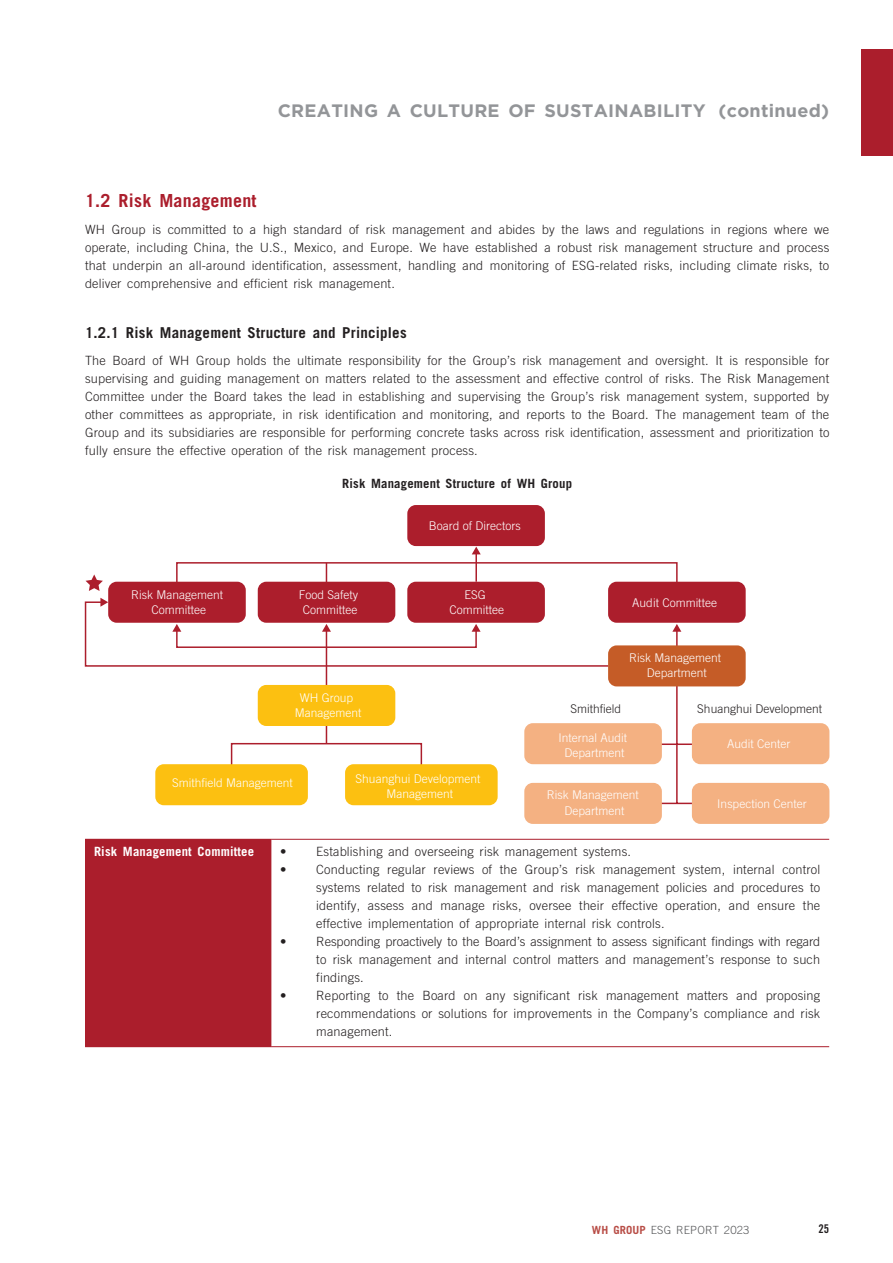
<style>
.page{position:relative;width:893px;height:1263px;background:#fff}
.page>*{position:absolute;margin:0;border:0;box-sizing:border-box;transform-origin:0 0}
.t1{font:700 18px "Gotham";letter-spacing:.015em;color:#939598}
._03_H1{font:700 18px "Trade Gothic LT Std";letter-spacing:.015em;color:#ab1e2c}
._04___H2{font:700 15px "Trade Gothic LT Std";letter-spacing:.015em;color:#231f20}
._01_Body_Text{font:300 12.75px/18px "Trade Gothic LT Std";letter-spacing:.015em;color:#231f20;text-align:justify}
._01_Body_Text-2{font:700 12.75px "Trade Gothic LT Std";letter-spacing:.015em;color:#231f20}
._01_Body_Text-3{font:700 12.75px "Trade Gothic LT Std";letter-spacing:.015em;color:#fff}
.t2{font:300 12px/15px "Trade Gothic LT Std";color:#fff;text-align:center}
.t3{font:300 12px "Trade Gothic LT Std";color:#231f20}
.t4{font:12px "Trade Gothic LT Std Bd Cn 20";color:#231f20}
.t5{font:300 11.25px "Trade Gothic LT Std";letter-spacing:.015em;color:#57585a}
.s1{font-weight:700;color:#b84d46}
</style>
<div class="page">
<div style="left:861px;top:49px;width:32px;height:106px;background:#ab1e2c"></div>
<hr style="left:661px;top:803px;width:32px;height:1px;background:#ac1e2c">
<hr style="left:661px;top:743px;width:32px;height:2px;background:#ac1e2c">
<hr style="left:676px;top:630px;width:2px;height:173px;background:#ac1e2c">
<svg style="left:678px;top:626px;width:3px;height:6px"></svg>
<svg style="left:175px;top:562px;width:503px;height:206px"></svg>
<div style="left:407px;top:505px;width:138px;height:41px;background:#ac1e2c;border-radius:9px"></div>
<div style="left:608px;top:582px;width:138px;height:41px;background:#ac1e2c;border-radius:9px"></div>
<div style="left:608px;top:645px;width:138px;height:41px;background:#c55c27;border-radius:9px"></div>
<div style="left:524px;top:723px;width:138px;height:41px;background:#f4b182;border-radius:9px"></div>
<div style="left:524px;top:783px;width:138px;height:41px;background:#f4b182;border-radius:9px"></div>
<div style="left:692px;top:723px;width:137px;height:41px;background:#f4b182;border-radius:9px"></div>
<div style="left:692px;top:783px;width:137px;height:41px;background:#f4b182;border-radius:9px"></div>
<svg style="left:85px;top:598px;width:525px;height:69px"></svg>
<svg style="left:326px;top:563px;width:1px;height:19px"></svg>
<div style="left:155px;top:764px;width:153px;height:41px;background:#fcc011;border-radius:9px"></div>
<div style="left:345px;top:764px;width:153px;height:41px;background:#fcc011;border-radius:9px"></div>
<div style="left:258px;top:685px;width:137px;height:41px;background:#fcc011;border-radius:9px"></div>
<div style="left:108px;top:582px;width:138px;height:41px;background:#ac1e2c;border-radius:9px"></div>
<div style="left:258px;top:582px;width:137px;height:41px;background:#ac1e2c;border-radius:9px"></div>
<div style="left:407px;top:582px;width:138px;height:41px;background:#ac1e2c;border-radius:9px"></div>
<hr style="left:475px;top:553px;width:2px;height:29px;background:#ac1e2c">
<svg style="left:472px;top:547px;width:9px;height:7px"></svg>
<svg style="left:86px;top:574px;width:17px;height:17px"></svg>
<div style="left:85px;top:839px;width:186px;height:208px;background:#ab1e2c"></div>
<hr style="left:271px;top:840px;width:1px;height:206px;background:#ab1e2c">
<hr style="left:271px;top:839px;width:558px;height:1px;background:#ab1e2c">
<hr style="left:271px;top:1046px;width:558px;height:1px;background:#ab1e2c">
<h1 class="t1" style="left:278px;top:98px;width:553px">CREATING A CULTURE OF SUSTAINABILITY (continued)</h1>
<p class="_03_H1" style="left:85px;top:190px;width:173px">1.2 Risk Management</p>
<p class="_01_Body_Text" style="left:85px;top:220px;width:746px">WH Group is committed to a high standard of risk management and abides by the laws and regulations in regions where we operate, including China, the U.S., Mexico, and Europe. We have established a robust risk management structure and process that underpin an all-around identification, assessment, handling and monitoring of ESG-related risks, including climate risks, to deliver comprehensive and efficient risk management.</p>
<p class="_04___H2" style="left:85px;top:324px;width:323px">1.2.1 Risk Management Structure and Principles</p>
<p class="_01_Body_Text" style="left:85px;top:351px;width:746px">The Board of WH Group holds the ultimate responsibility for the Group’s risk management and oversight. It is responsible for supervising and guiding management on matters related to the assessment and effective control of risks. The Risk Management Committee under the Board takes the lead in establishing and supervising the Group’s risk management system, supported by other committees as appropriate, in risk identification and monitoring, and reports to the Board. The management team of the Group and its subsidiaries are responsible for performing concrete tasks across risk identification, assessment and prioritization to fully ensure the effective operation of the risk management process.</p>
<p class="_01_Body_Text-2" style="left:342px;top:475px;width:231px">Risk Management Structure of WH Group</p>
<p class="t2" style="left:131px;top:587px;width:94px">Risk Management<br>Committee</p>
<p class="t2" style="left:299px;top:587px;width:61px">Food Safety<br>Committee</p>
<p class="t2" style="left:295px;top:690px;width:68px">WH Group<br>Management</p>
<p class="t2" style="left:429px;top:518px;width:94px">Board of Directors</p>
<p class="t2" style="left:449px;top:587px;width:56px">ESG<br>Committee</p>
<p class="t2" style="left:172px;top:775px;width:122px">Smithfield Management</p>
<p class="t2" style="left:356px;top:771px;width:126px">Shuanghui Development<br>Management</p>
<p class="t2" style="left:632px;top:595px;width:86px">Audit Committee</p>
<p class="t2" style="left:629px;top:650px;width:94px">Risk Management<br>Department</p>
<p class="t3" style="left:570px;top:702px;width:52px">Smithfield</p>
<p class="t3" style="left:697px;top:702px;width:126px">Shuanghui Development</p>
<p class="t2" style="left:558px;top:729px;width:70px">Internal Audit<br>Department</p>
<p class="t2" style="left:547px;top:787px;width:94px">Risk Management<br>Department</p>
<p class="t2" style="left:727px;top:736px;width:65px">Audit Center</p>
<p class="t2" style="left:717px;top:796px;width:91px">Inspection Center</p>
<p class="_01_Body_Text-3" style="left:94px;top:844px;width:162px">Risk Management Committee</p>
<p class="_01_Body_Text" style="left:280px;top:842px;width:352px">• Establishing and overseeing risk management systems.</p>
<p class="_01_Body_Text" style="left:316px;top:860px;width:506px;text-indent:-36px">• Conducting regular reviews of the Group’s risk management system, internal control systems related to risk management and risk management policies and procedures to identify, assess and manage risks, oversee their effective operation, and ensure the effective implementation of appropriate internal risk controls.</p>
<p class="_01_Body_Text" style="left:316px;top:932px;width:506px;text-indent:-36px">• Responding proactively to the Board’s assignment to assess significant findings with regard to risk management and internal control matters and management’s response to such findings.</p>
<p class="_01_Body_Text" style="left:316px;top:986px;width:505px;text-indent:-36px">• Reporting to the Board on any significant risk management matters and proposing recommendations or solutions for improvements in the Company’s compliance and risk management.</p>
<p class="t5" style="left:592px;top:1223px;width:159px"><span class="s1">WH GROUP</span> ESG REPORT 2023</p>
<p class="t4" style="left:818px;top:1221px;width:12px">25</p>
</div>
